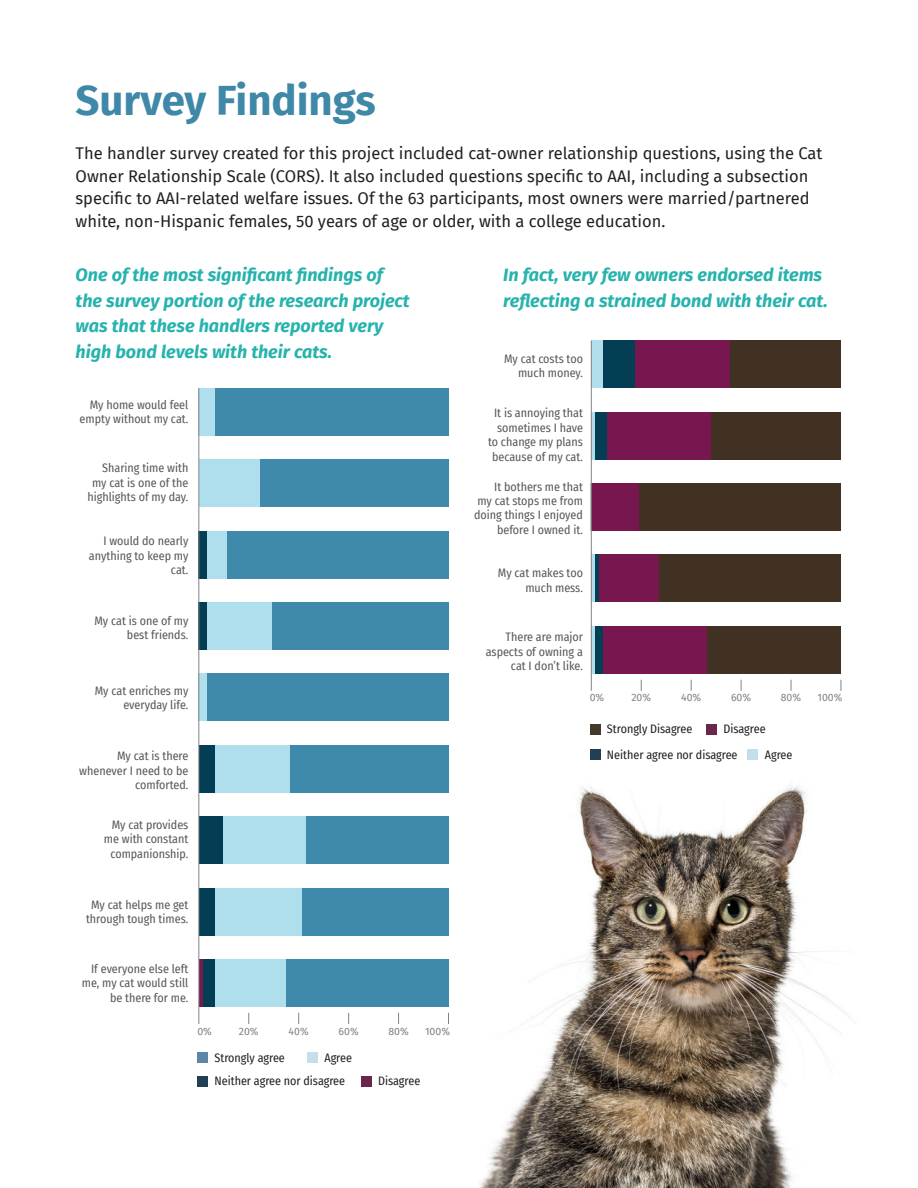
<style>
.page{position:relative;width:918px;height:1188px;background:#fff}
.page>*{position:absolute;margin:0;border:0;box-sizing:border-box;transform-origin:0 0}
.t1{font:700 42px "Fira Sans";color:#3f88a8}
.t2{font:italic 700 18px/25.5px "Fira Sans";color:#26b3ad}
.t3{font:16.5px/22.5px "Fira Sans";color:#231f20}
.t4{font:12px/14.4px "Fira Sans Condensed";color:#57585a;text-align:right}
.t5{font:12px "Fira Sans Condensed";color:#231f20}
.t6{font:10.5px "Fira Sans";color:#808285}
</style>
<div class="page">
<img style="left:479px;top:757px;width:371px;height:431px">
<div style="left:215px;top:388px;width:234px;height:47px;background:#3f8aab"></div>
<div style="left:199px;top:388px;width:16px;height:47px;background:#afdeec"></div>
<div style="left:259px;top:460px;width:190px;height:47px;background:#3f8aab"></div>
<div style="left:199px;top:460px;width:60px;height:47px;background:#afdeec"></div>
<div style="left:207px;top:674px;width:241px;height:47px;background:#3f8aab"></div>
<div style="left:199px;top:674px;width:8px;height:47px;background:#afdeec"></div>
<div style="left:227px;top:531px;width:222px;height:47px;background:#3f8aab"></div>
<div style="left:207px;top:531px;width:20px;height:47px;background:#afdeec"></div>
<div style="left:199px;top:531px;width:8px;height:47px;background:#043e55"></div>
<div style="left:271px;top:602px;width:178px;height:48px;background:#3f8aab"></div>
<div style="left:207px;top:602px;width:64px;height:48px;background:#afdeec"></div>
<div style="left:199px;top:602px;width:8px;height:48px;background:#043e55"></div>
<div style="left:290px;top:745px;width:159px;height:47px;background:#3f8aab"></div>
<div style="left:215px;top:745px;width:75px;height:47px;background:#afdeec"></div>
<div style="left:199px;top:745px;width:16px;height:47px;background:#043e55"></div>
<div style="left:306px;top:817px;width:142px;height:47px;background:#3f8aab"></div>
<div style="left:223px;top:817px;width:83px;height:47px;background:#afdeec"></div>
<div style="left:199px;top:817px;width:24px;height:47px;background:#043e55"></div>
<div style="left:302px;top:888px;width:146px;height:47px;background:#3f8aab"></div>
<div style="left:215px;top:888px;width:87px;height:47px;background:#afdeec"></div>
<div style="left:199px;top:888px;width:16px;height:47px;background:#043e55"></div>
<div style="left:286px;top:959px;width:163px;height:48px;background:#3f8aab"></div>
<div style="left:215px;top:959px;width:71px;height:48px;background:#afdeec"></div>
<div style="left:203px;top:959px;width:12px;height:48px;background:#043e55"></div>
<svg style="left:199px;top:959px;width:4px;height:48px"></svg>
<hr style="left:198px;top:388px;width:1px;height:636px;background:#808285">
<div style="left:730px;top:341px;width:111px;height:47px;background:#403122"></div>
<div style="left:635px;top:341px;width:95px;height:47px;background:#77164f"></div>
<div style="left:603px;top:341px;width:32px;height:47px;background:#043e55"></div>
<div style="left:591px;top:341px;width:12px;height:47px;background:#b1dfec"></div>
<div style="left:710px;top:412px;width:131px;height:47px;background:#403122"></div>
<div style="left:607px;top:412px;width:103px;height:47px;background:#77164f"></div>
<div style="left:595px;top:412px;width:12px;height:47px;background:#043e55"></div>
<hr style="left:591px;top:412px;width:4px;height:47px;background:#b1dfec">
<div style="left:639px;top:483px;width:202px;height:48px;background:#403122"></div>
<div style="left:591px;top:483px;width:48px;height:48px;background:#77164f"></div>
<div style="left:659px;top:555px;width:182px;height:47px;background:#403122"></div>
<div style="left:599px;top:555px;width:60px;height:47px;background:#77164f"></div>
<hr style="left:595px;top:555px;width:4px;height:47px;background:#043e55">
<hr style="left:591px;top:555px;width:4px;height:47px;background:#b1dfec">
<div style="left:706px;top:626px;width:135px;height:47px;background:#403122"></div>
<div style="left:603px;top:626px;width:103px;height:47px;background:#77164f"></div>
<div style="left:595px;top:626px;width:8px;height:47px;background:#043e55"></div>
<hr style="left:591px;top:626px;width:4px;height:47px;background:#b1dfec">
<hr style="left:591px;top:341px;width:1px;height:350px;background:#808285">
<div style="left:197px;top:1053px;width:11px;height:10px;background:#5d86a6"></div>
<div style="left:590px;top:724px;width:10px;height:11px;background:#43392c"></div>
<div style="left:307px;top:1053px;width:11px;height:10px;background:#c4deec"></div>
<div style="left:748px;top:749px;width:10px;height:11px;background:#c4deec"></div>
<div style="left:197px;top:1076px;width:11px;height:10px;background:#233f53"></div>
<div style="left:590px;top:749px;width:10px;height:11px;background:#233f53"></div>
<div style="left:361px;top:1076px;width:10px;height:10px;background:#68274b"></div>
<div style="left:706px;top:724px;width:11px;height:11px;background:#68274b"></div>
<h1 class="t1" style="left:76px;top:65px;width:302px">Survey Findings</h1>
<p class="t3" style="left:76px;top:142px;width:748px">The handler survey created for this project included cat-owner relationship questions, using the Cat Owner Relationship Scale (CORS). It also included questions specific to AAI, including a subsection specific to AAI-related welfare issues. Of the 63 participants, most owners were married/partnered white, non-Hispanic females, 50 years of age or older, with a college education.</p>
<h2 class="t2" style="left:76px;top:261px;width:336px">One of the most significant findings of the survey portion of the research project was that these handlers reported very high bond levels with their cats.</h2>
<h2 class="t2" style="left:503px;top:261px;width:326px">In fact, very few owners endorsed items reflecting a strained bond with their cat.</h2>
<p class="t4" style="left:80px;top:397px;width:110px">My home would feel empty without my cat.</p>
<p class="t4" style="left:504px;top:352px;width:80px">My cat costs too much money.</p>
<p class="t4" style="left:488px;top:406px;width:96px">It is annoying that sometimes I have to change my plans because of my cat.</p>
<p class="t4" style="left:87px;top:461px;width:103px">Sharing time with my cat is one of the highlights of my day.</p>
<p class="t4" style="left:474px;top:479px;width:110px">It bothers me that<br>my cat stops me from doing things I enjoyed before I owned it.</p>
<p class="t4" style="left:89px;top:534px;width:101px">I would do nearly anything to keep my cat.</p>
<p class="t4" style="left:94px;top:613px;width:95px">My cat is one of my best friends.</p>
<p class="t4" style="left:95px;top:683px;width:95px">My cat enriches my everyday life.</p>
<p class="t4" style="left:79px;top:749px;width:111px">My cat is there whenever I need to be comforted.</p>
<p class="t4" style="left:104px;top:818px;width:86px">My cat provides me with constant companionship.</p>
<p class="t4" style="left:86px;top:897px;width:104px;text-align:center">My cat helps me get through tough times.</p>
<p class="t4" style="left:82px;top:962px;width:108px">If everyone else left me, my cat would still be there for me.</p>
<p class="t6" style="left:197px;top:1023px;width:16px">0%</p>
<p class="t6" style="left:239px;top:1023px;width:21px">20%</p>
<p class="t6" style="left:289px;top:1023px;width:22px">40%</p>
<p class="t6" style="left:339px;top:1023px;width:22px">60%</p>
<p class="t6" style="left:388px;top:1023px;width:22px">80%</p>
<p class="t6" style="left:425px;top:1023px;width:26px">100%</p>
<p class="t5" style="left:215px;top:1049px;width:72px">Strongly agree</p>
<p class="t5" style="left:324px;top:1049px;width:29px">Agree</p>
<p class="t5" style="left:215px;top:1073px;width:132px">Neither agree nor disagree</p>
<p class="t5" style="left:378px;top:1073px;width:44px">Disagree</p>
<p class="t4" style="left:498px;top:566px;width:87px">My cat makes too much mess.</p>
<p class="t4" style="left:486px;top:630px;width:99px">There are major aspects of owning a cat I don’t like.</p>
<p class="t6" style="left:590px;top:690px;width:16px">0%</p>
<p class="t6" style="left:631px;top:690px;width:21px">20%</p>
<p class="t6" style="left:681px;top:690px;width:22px">40%</p>
<p class="t6" style="left:731px;top:690px;width:22px">60%</p>
<p class="t6" style="left:781px;top:690px;width:22px">80%</p>
<p class="t6" style="left:818px;top:690px;width:26px">100%</p>
<p class="t5" style="left:607px;top:721px;width:87px">Strongly Disagree</p>
<p class="t5" style="left:724px;top:721px;width:44px">Disagree</p>
<p class="t5" style="left:607px;top:746px;width:132px">Neither agree nor disagree</p>
<p class="t5" style="left:765px;top:746px;width:29px">Agree</p>
</div>
